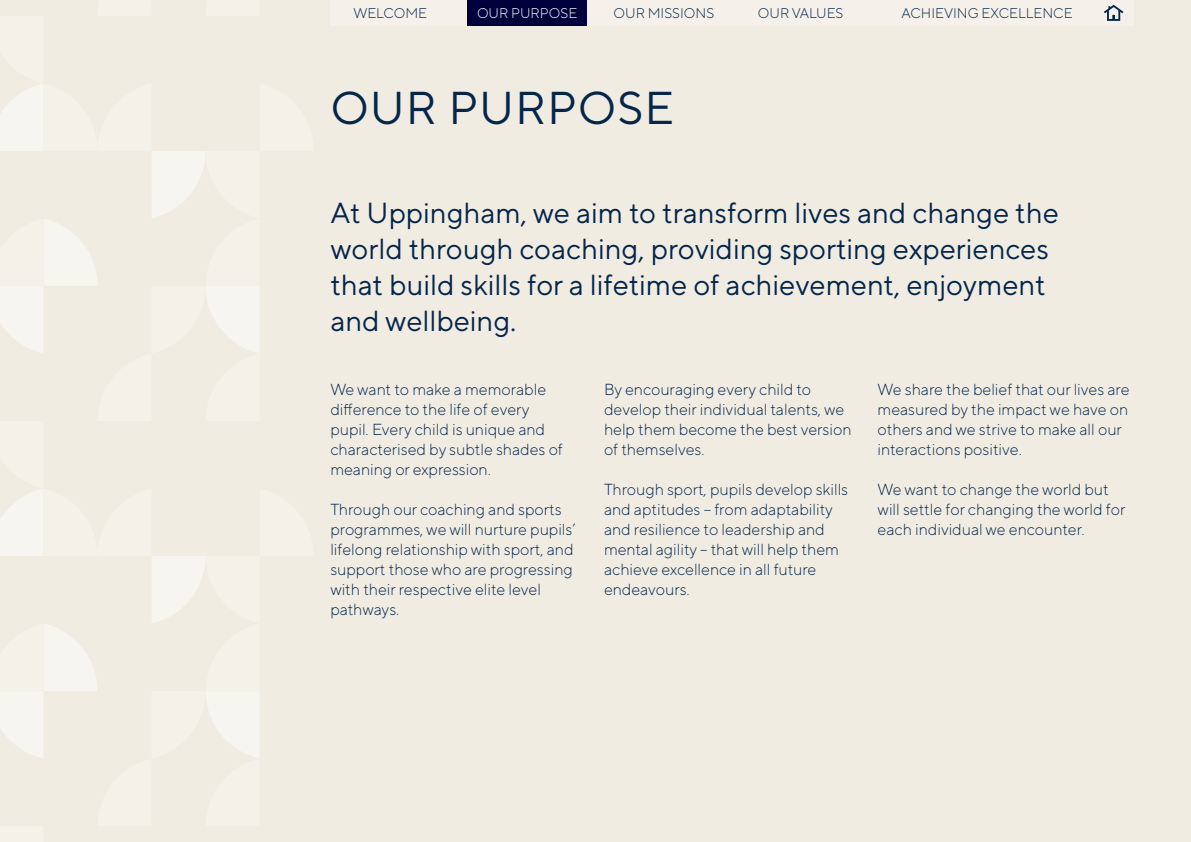
<style>
.page{position:relative;width:1191px;height:842px;background:#f1ece2}
.page>*{position:absolute;margin:0;border:0;box-sizing:border-box;transform-origin:0 0}
.t1{font:46px "TT Norms Pro";letter-spacing:.02em;color:#04264b}
.t2{font:29px/36px "TT Norms Pro";color:#04264b}
.t3{font:300 16px/20px "TT Norms Pro";color:#04264b}
.t4{font:300 14px "TT Norms Pro";color:#04264b}
.t5{font:300 14px "TT Norms Pro";color:#fff}
</style>
<div class="page">
<svg style="left:0;top:84px;width:259px;height:674px"></svg>
<div style="left:330px;top:0;width:804px;height:26px;background:#f5f1ea"></div>
<div style="left:467px;top:0;width:120px;height:26px;background:#00003d"></div>
<svg style="left:1104px;top:5px;width:19px;height:16px"></svg>
<p class="t4" style="left:353px;top:3px;width:75px">WELCOME</p>
<p class="t5" style="left:477px;top:3px;width:102px">OUR PURPOSE</p>
<p class="t4" style="left:613px;top:3px;width:102px">OUR MISSIONS</p>
<p class="t4" style="left:758px;top:3px;width:87px">OUR VALUES</p>
<p class="t4" style="left:901px;top:3px;width:173px">ACHIEVING EXCELLENCE</p>
<p class="t1" style="left:330px;top:75px;width:345px">OUR PURPOSE</p>
<p class="t2" style="left:330px;top:193px;width:730px">At Uppingham, we aim to transform lives and change the world through coaching, providing sporting experiences that build skills for a lifetime of achievement, enjoyment and wellbeing.</p>
<p class="t3" style="left:330px;top:378px;width:234px">We want to make a memorable difference to the life of every pupil. Every child is unique and characterised by subtle shades of meaning or expression.</p>
<p class="t3" style="left:330px;top:498px;width:247px">Through our coaching and sports programmes, we will nurture pupils’ lifelong relationship with sport, and support those who are progressing with their respective elite level pathways.</p>
<p class="t3" style="left:604px;top:378px;width:249px">By encouraging every child to develop their individual talents, we help them become the best version of themselves.</p>
<p class="t3" style="left:604px;top:478px;width:246px">Through sport, pupils develop skills and aptitudes – from adaptability and resilience to leadership and mental agility – that will help them achieve excellence in all future endeavours.</p>
<p class="t3" style="left:877px;top:378px;width:253px">We share the belief that our lives are measured by the impact we have on others and we strive to make all our interactions positive.</p>
<p class="t3" style="left:877px;top:478px;width:249px">We want to change the world but will settle for changing the world for each individual we encounter.</p>
</div>
